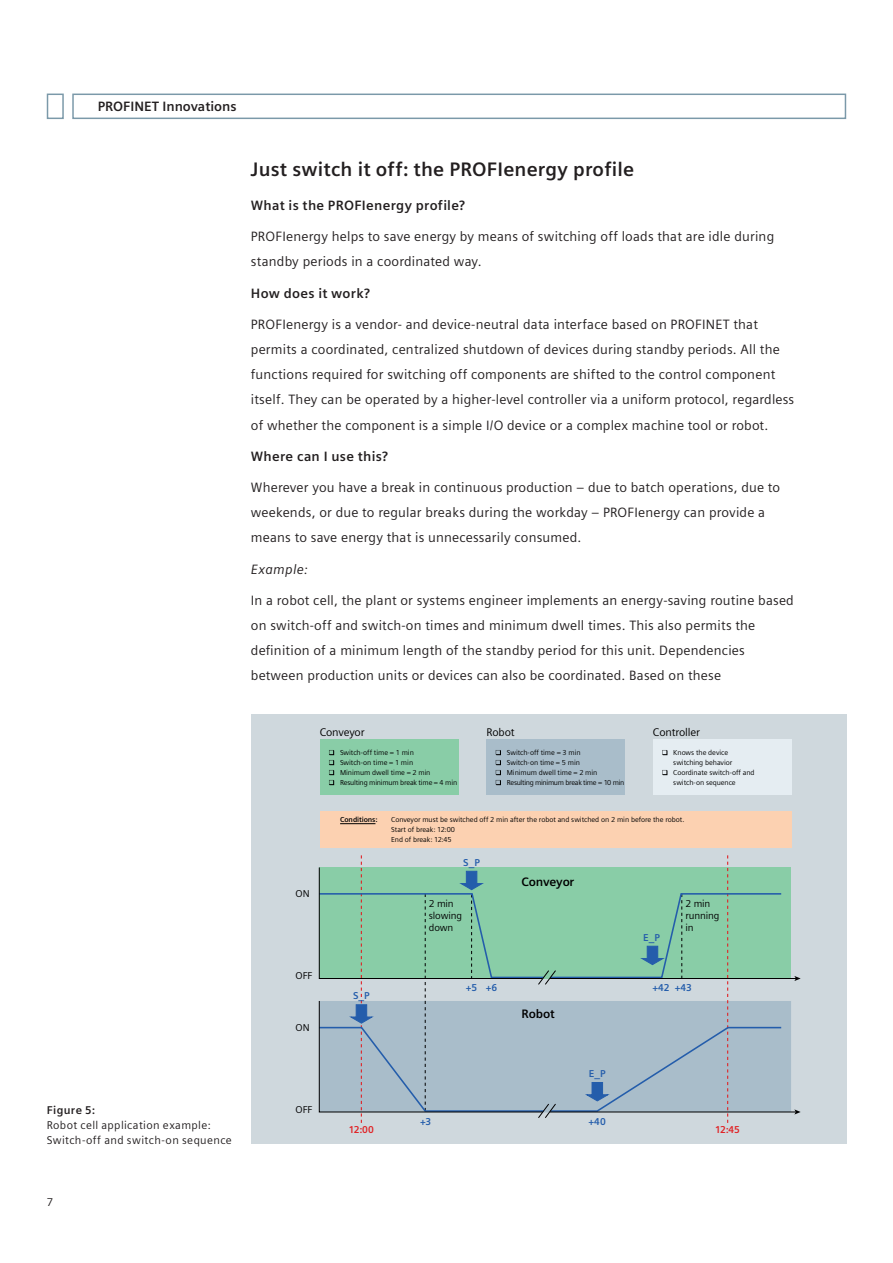
<style>
.page{position:relative;width:893px;height:1263px;background:#fff}
.page>*{position:absolute;margin:0;border:0;box-sizing:border-box;transform-origin:0 0}
.Subline_13pt_5_5mm{font:700 19.5px "Siemens Sans";letter-spacing:.01em;color:#231f20}
.Fließtext{font:13.5px/25px "Siemens Sans";letter-spacing:.015em;color:#231f20}
.Zwischenüberschrif{font:700 13.5px "Siemens Sans";letter-spacing:.02em;color:#231f20}
.Zwischenüberschrif-2{font:700 13.5px "Siemens Sans";color:#231f20}
.Zwischenüberschrif-3{font:italic 13.5px "Siemens Sans";letter-spacing:.02em;color:#231f20}
.t1{font:700 12.15px "Siemens Sans";letter-spacing:-.015em;color:#000}
.Bildunterschrift{font:11.25px/14.9px "Siemens Sans";letter-spacing:.035em;color:#231f20}
.Bildunterschrift-2{font:700 11.25px "Siemens Sans";letter-spacing:.03em;color:#231f20}
.t2{font:11.1px "Siemens Sans";letter-spacing:-.015em;color:#000}
.t3{font:10.05px/12px "Siemens Sans";letter-spacing:-.015em;color:#000}
.t4{font:700 10.05px "Siemens Sans";color:#245dab}
.t5{font:700 10.05px "Siemens Sans";letter-spacing:-.045em;color:#e02225}
.t6{font:7.2px/10.1px "Siemens Sans";letter-spacing:-.01em;color:#000}
.t7{font:700 7.2px "Siemens Sans";letter-spacing:-.01em;color:#000}
</style>
<div class="page">
<div style="left:251px;top:714px;width:595px;height:430px;background:#cfd8dd"></div>
<svg style="left:727px;top:855px;width:1px;height:268px"></svg>
<div style="left:320px;top:739px;width:138px;height:56px;background:#89cda7"></div>
<div style="left:486px;top:739px;width:139px;height:56px;background:#a9bdca"></div>
<div style="left:653px;top:739px;width:139px;height:56px;background:#e5edf2"></div>
<div style="left:320px;top:812px;width:471px;height:36px;background:#fcd1b1"></div>
<svg style="left:557px;top:867px;width:240px;height:246px;background:#9bc2ba"></svg>
<svg style="left:794px;top:1109px;width:7px;height:5px"></svg>
<svg style="left:318px;top:855px;width:239px;height:268px"></svg>
<svg style="left:329px;top:750px;width:5px;height:35px"></svg>
<svg style="left:496px;top:750px;width:5px;height:35px"></svg>
<svg style="left:662px;top:750px;width:5px;height:5px"></svg>
<svg style="left:662px;top:770px;width:5px;height:5px"></svg>
<hr style="left:340px;top:823px;width:35px;height:1px;background:#000">
<div style="left:72px;top:94px;width:774px;height:25px;border:1px solid #7b99a9"></div>
<div style="left:47px;top:94px;width:17px;height:25px;border:1px solid #7b99a9"></div>
<p class="Zwischenüberschrif-2" style="left:98px;top:99px;width:140px">PROFINET Innovations</p>
<p class="Bildunterschrift-2" style="left:47px;top:1104px;width:50px">Figure 5:</p>
<p class="Bildunterschrift" style="left:47px;top:1118px;width:186px">Robot cell application example:<br>Switch-off and switch-on sequence</p>
<p class="Subline_13pt_5_5mm" style="left:251px;top:159px;width:385px">Just switch it off: the PROFIenergy profile</p>
<p class="Zwischenüberschrif" style="left:251px;top:198px;width:216px">What is the PROFIenergy profile?</p>
<p class="Fließtext" style="left:251px;top:224px;width:525px">PROFIenergy helps to save energy by means of switching off loads that are idle during standby periods in a coordinated way.</p>
<p class="Zwischenüberschrif" style="left:251px;top:286px;width:120px">How does it work?</p>
<p class="Fließtext" style="left:251px;top:312px;width:545px">PROFIenergy is a vendor- and device-neutral data interface based on PROFINET that permits a coordinated, centralized shutdown of devices during standby periods. All the functions required for switching off components are shifted to the control component itself. They can be operated by a higher-level controller via a uniform protocol, regardless of whether the component is a simple I/O device or a complex machine tool or robot.</p>
<p class="Zwischenüberschrif" style="left:251px;top:449px;width:138px">Where can I use this?</p>
<p class="Fließtext" style="left:251px;top:475px;width:531px">Wherever you have a break in continuous production – due to batch operations, due to weekends, or due to regular breaks during the workday – PROFIenergy can provide a means to save energy that is unnecessarily consumed.</p>
<p class="Zwischenüberschrif-3" style="left:251px;top:561px;width:58px">Example:</p>
<p class="Fließtext" style="left:251px;top:588px;width:544px">In a robot cell, the plant or systems engineer implements an energy-saving routine based on switch-off and switch-on times and minimum dwell times. This also permits the definition of a minimum length of the standby period for this unit. Dependencies between production units or devices can also be coordinated. Based on these</p>
<p class="t2" style="left:320px;top:726px;width:46px">Conveyor</p>
<p class="t6" style="left:340px;top:748px;width:119px">Switch-off time = 1 min<br>Switch-on time = 1 min<br>Minimum dwell time = 2 min<br>Resulting minimum break time = 4 min</p>
<p class="t2" style="left:486px;top:726px;width:30px">Robot</p>
<p class="t6" style="left:507px;top:748px;width:119px">Switch-off time = 3 min<br>Switch-on time = 5 min<br>Minimum dwell time = 2 min<br>Resulting minimum break time = 10 min</p>
<p class="t2" style="left:653px;top:726px;width:49px">Controller</p>
<p class="t6" style="left:673px;top:748px;width:83px">Knows the device switching behavior<br>Coordinate switch-off and switch-on sequence</p>
<p class="t7" style="left:340px;top:816px;width:39px">Conditions:</p>
<p class="t6" style="left:391px;top:815px;width:295px">Conveyor must be switched off 2 min after the robot and switched on 2 min before the robot.<br>Start of break: 12:00<br>End of break: 12:45</p>
<p class="t3" style="left:296px;top:888px;width:16px">ON</p>
<p class="t3" style="left:296px;top:970px;width:19px">OFF</p>
<p class="t3" style="left:296px;top:1021px;width:16px">ON</p>
<p class="t3" style="left:296px;top:1104px;width:19px">OFF</p>
<p class="t4" style="left:353px;top:990px;width:18px">S_P</p>
<p class="t4" style="left:463px;top:857px;width:18px">S_P</p>
<p class="t3" style="left:429px;top:898px;width:35px">2 min slowing down</p>
<p class="t4" style="left:466px;top:981px;width:33px">+5 +6</p>
<p class="t1" style="left:522px;top:875px;width:54px">Conveyor</p>
<p class="t1" style="left:522px;top:1006px;width:35px">Robot</p>
<p class="t4" style="left:589px;top:1068px;width:18px">E_P</p>
<p class="t4" style="left:643px;top:932px;width:18px">E_P</p>
<p class="t3" style="left:685px;top:898px;width:36px">2 min running in</p>
<p class="t4" style="left:652px;top:981px;width:41px">+42 +43</p>
<p class="t4" style="left:420px;top:1116px;width:13px">+3</p>
<p class="t4" style="left:588px;top:1116px;width:19px">+40</p>
<p class="t5" style="left:349px;top:1124px;width:27px">12:00</p>
<p class="t5" style="left:715px;top:1124px;width:26px">12:45</p>
<p class="Bildunterschrift" style="left:47px;top:1194px;width:8px">7</p>
</div>
